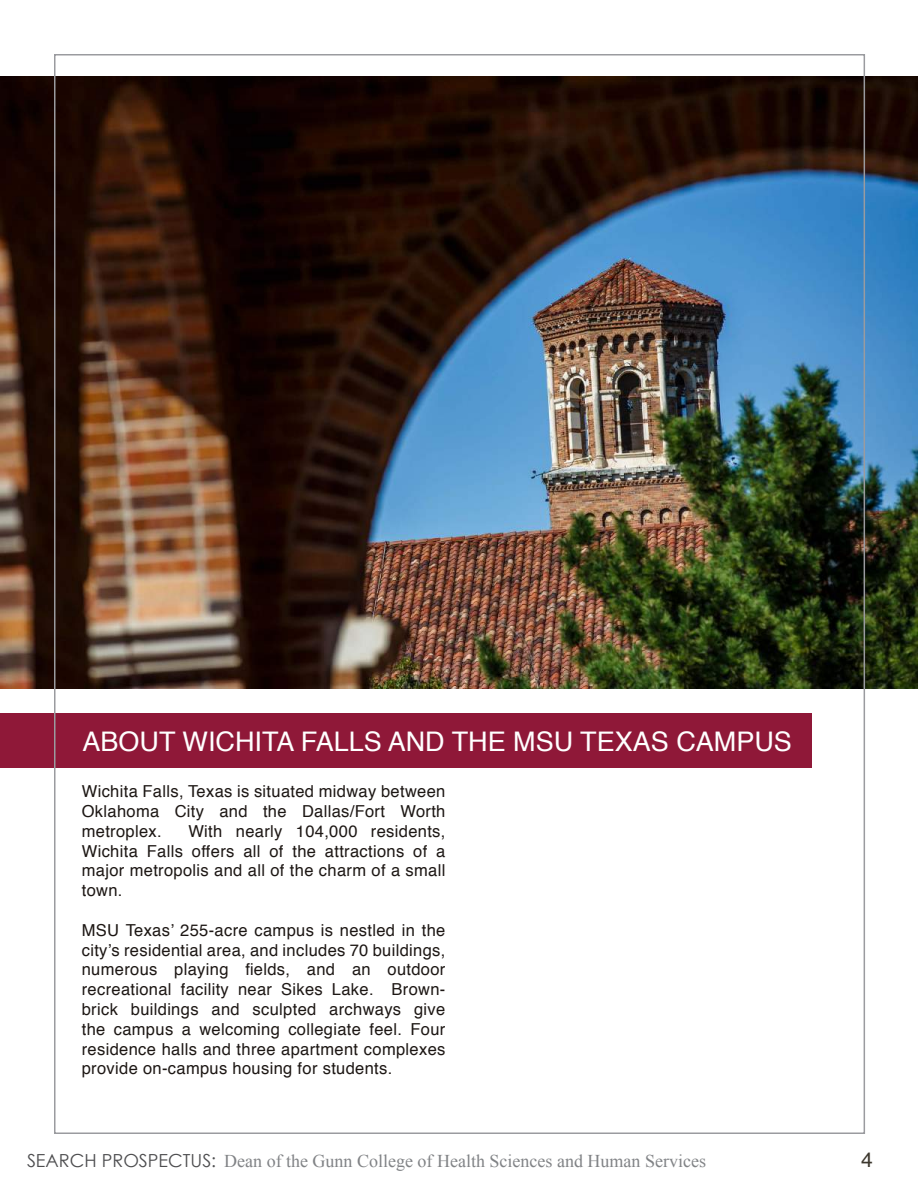
<style>
.page{position:relative;width:918px;height:1188px;background:#fff}
.page>*{position:absolute;margin:0;border:0;box-sizing:border-box;transform-origin:0 0}
.t1{font:27px "Helvetica";color:#fff}
.t2{font:21px "Helvetica";color:#3d382e}
.t3{font:18px "Times New Roman";color:#818386}
.t4{font:16.5px/19.8px "Helvetica";letter-spacing:.02em;color:#1d1714;text-align:justify}
.s1{font-family:"Century Gothic";color:#4d4d4f}
</style>
<div class="page">
<img style="left:0;top:77px;width:918px;height:612px">
<div style="left:0;top:713px;width:811px;height:55px;background:#8f1838"></div>
<h1 class="t1" style="left:83px;top:721px;width:711px">ABOUT WICHITA FALLS AND THE MSU TEXAS CAMPUS</h1>
<p class="t4" style="left:82px;top:782px;width:365px">Wichita Falls, Texas is situated midway between Oklahoma City and the Dallas/Fort Worth metroplex.</p>
<p class="t4" style="left:82px;top:822px;width:365px;text-indent:107px">With nearly 104,000 residents, Wichita Falls offers all of the attractions of a major metropolis and all of the charm of a small town.</p>
<p class="t4" style="left:82px;top:921px;width:365px">MSU Texas’ 255-acre campus is nestled in the city’s residential area, and includes 70 buildings, numerous playing fields, and an outdoor recreational facility near Sikes Lake. Brown&shy;brick buildings and sculpted archways give the campus a welcoming collegiate feel. Four residence halls and three apartment complexes provide on-campus housing for students.</p>
<p class="t3" style="left:27px;top:1149px;width:681px"><span class="s1">SEARCH PROSPECTUS:</span> Dean of the Gunn College of Health Sciences and Human Services</p>
<p class="t2" style="left:861px;top:1144px;width:13px">4</p>
</div>
